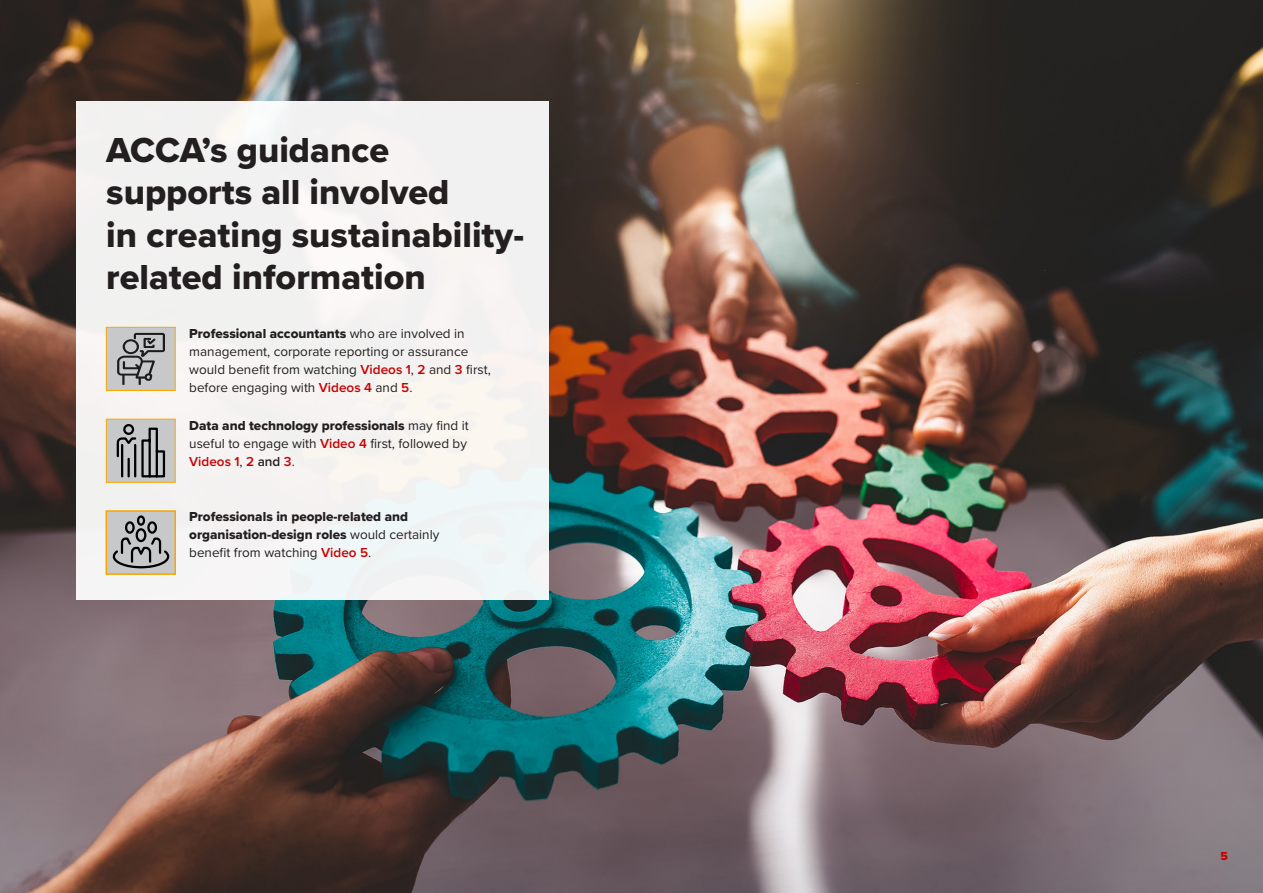
<style>
.page{position:relative;width:1263px;height:893px;background:#fff}
.page>*{position:absolute;margin:0;border:0;box-sizing:border-box;transform-origin:0 0}
.SUB-CHAPTER_HEADER{font:36px/42.6px "Proxima Nova Extrabld";color:#231f20}
.t1{font:13.5px/18px "Proxima Nova";color:#231f20}
.t2{font:13.5px/18px "Proxima Nova Extrabld";color:#231f20}
.t3{font:12px "Proxima Nova Extrabld";color:#c80000}
.s1{font-family:"Proxima Nova Extrabld"}
.s2{font-weight:600;color:#c80000}
.s3{font-weight:600}
.s4{font-family:"Proxima Nova"}
.s5{font-family:"Proxima Nova";font-weight:600;color:#c80000}
</style>
<div class="page">
<img style="left:0;top:0;width:1263px;height:893px">
<div style="left:77px;top:101px;width:472px;height:499px;background:#f2f2f1"></div>
<div style="left:106px;top:327px;width:70px;height:64px;background:#c7c8ca;border:1px solid #f7a600"></div>
<div style="left:106px;top:419px;width:70px;height:64px;background:#c7c8ca;border:1px solid #f7a600"></div>
<div style="left:106px;top:510px;width:70px;height:65px;background:#c7c8ca;border:2px solid #f7a600"></div>
<svg style="left:116px;top:424px;width:50px;height:54px"></svg>
<svg style="left:112px;top:515px;width:58px;height:54px"></svg>
<svg style="left:117px;top:333px;width:48px;height:52px"></svg>
<p class="SUB-CHAPTER_HEADER" style="left:106px;top:128px;width:419px">ACCA’s guidance supports all involved<br>in creating sustainability&shy;related information</p>
<p class="t1" style="left:189px;top:324px;width:303px"><span class="s1">Professional accountants</span> who are involved in management, corporate reporting or assurance would benefit from watching <span class="s2">Videos 1</span>, <span class="s2">2</span> and <span class="s2">3</span> first, before engaging with <span class="s2">Videos 4</span> and <span class="s2">5</span>.</p>
<p class="t1" style="left:189px;top:416px;width:281px"><span class="s1">Data and technology professionals</span> may find it useful to engage with <span class="s2">Video 4</span> first, followed by<br><span class="s2">Videos 1</span>, <span class="s2">2</span> <span class="s3">and</span> <span class="s2">3</span>.</p>
<p class="t2" style="left:189px;top:507px;width:252px">Professionals in people-related and organisation-design roles <span class="s4">would certainly benefit from watching</span> <span class="s5">Video 5</span><span class="s4">.</span></p>
<p class="t3" style="left:1220px;top:847px;width:9px">5</p>
</div>
